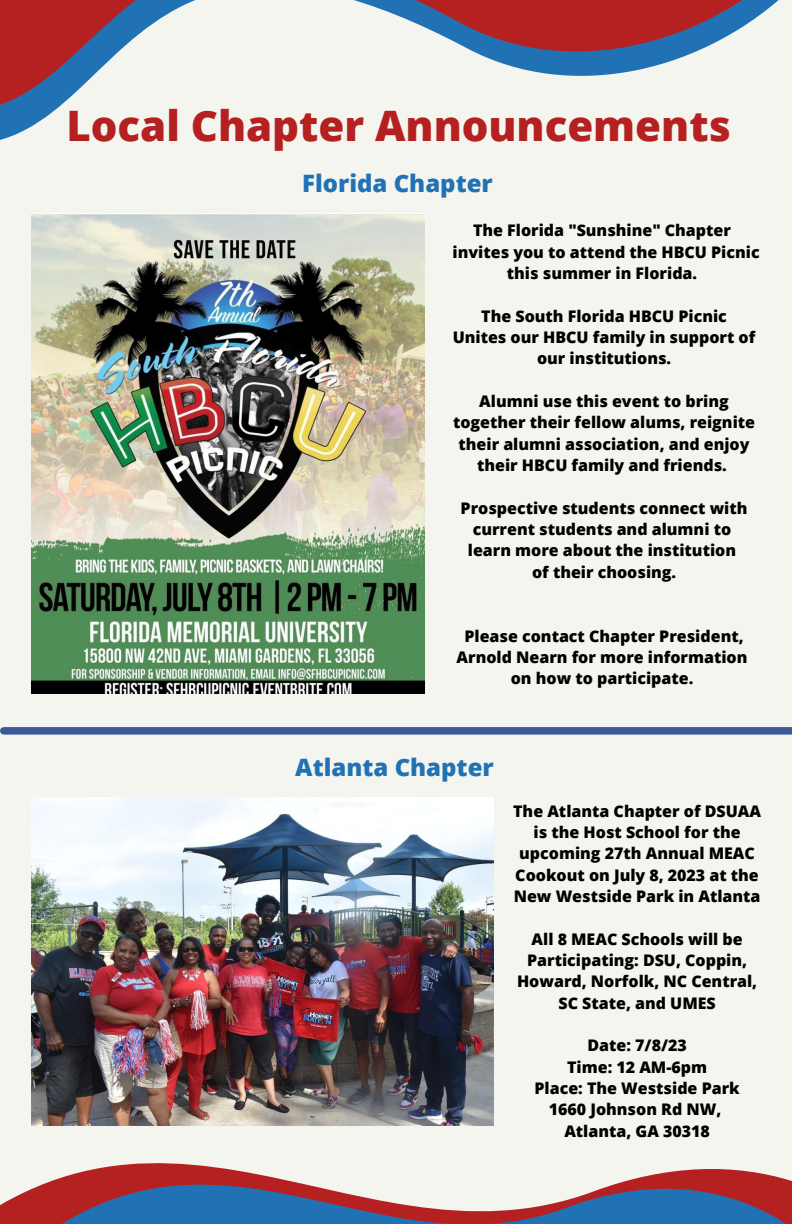
<style>
.page{position:relative;width:792px;height:1224px;background:#f5f5ef}
.page>*{position:absolute;margin:0;border:0;box-sizing:border-box;transform-origin:0 0}
.t1{font:800 42px "Open Sans";color:#b52121}
.t2{font:800 24px "Open Sans";color:#2172b5}
.t3{font:800 16px/21.4px "Open Sans";color:#000;text-align:center}
</style>
<div class="page">
<svg style="left:0;top:0;width:779px;height:593px"></svg>
<svg style="left:31px;top:797px;width:463px;height:27px;fill:#f9fdff"></svg>
<img style="left:0;top:824px;width:792px;height:400px">
<img style="left:32px;top:213px;width:393px;height:480px">
<div style="left:4px;top:727px;width:788px;height:8px;background:#3b5998"></div>
<p class="t1" style="left:66px;top:96px;width:666px">Local Chapter Announcements</p>
<p class="t2" style="left:302px;top:166px;width:192px">Florida Chapter</p>
<p class="t3" style="left:473px;top:219px;width:259px">The Florida "Sunshine" Chapter</p>
<p class="t3" style="left:453px;top:241px;width:309px">invites you to attend the HBCU Picnic this summer in Florida.</p>
<p class="t3" style="left:481px;top:305px;width:247px">The South Florida HBCU Picnic</p>
<p class="t3" style="left:453px;top:326px;width:304px">Unites our HBCU family in support of our institutions.</p>
<p class="t3" style="left:453px;top:390px;width:304px">Alumni use this event to bring together their fellow alums, reignite their alumni association, and enjoy their HBCU family and friends.</p>
<p class="t3" style="left:461px;top:497px;width:288px">Prospective students connect with current students and alumni to</p>
<p class="t3" style="left:468px;top:539px;width:270px">learn more about the institution</p>
<p class="t3" style="left:532px;top:561px;width:146px">of their choosing.</p>
<p class="t3" style="left:457px;top:625px;width:292px">Please contact Chapter President,<br>Arnold Nearn for more information</p>
<p class="t3" style="left:511px;top:667px;width:184px">on how to participate.</p>
<p class="t2" style="left:295px;top:750px;width:200px">Atlanta Chapter</p>
<p class="t3" style="left:513px;top:800px;width:249px">The Atlanta Chapter of DSUAA is the Host School for the upcoming 27th Annual MEAC<br>Cookout on July 8, 2023 at the<br>New Westside Park in Atlanta</p>
<p class="t3" style="left:517px;top:928px;width:242px">All 8 MEAC Schools will be<br>Participating: DSU, Coppin,<br>Howard, Norfolk, NC Central,<br>SC State, and UMES</p>
<p class="t3" style="left:588px;top:1034px;width:101px">Date: 7/8/23</p>
<p class="t3" style="left:567px;top:1056px;width:141px">Time: 12 AM-6pm</p>
<p class="t3" style="left:535px;top:1077px;width:207px">Place: The Westside Park</p>
<p class="t3" style="left:549px;top:1098px;width:174px">1660 Johnson Rd NW,</p>
<p class="t3" style="left:564px;top:1120px;width:147px">Atlanta, GA 30318</p>
</div>
